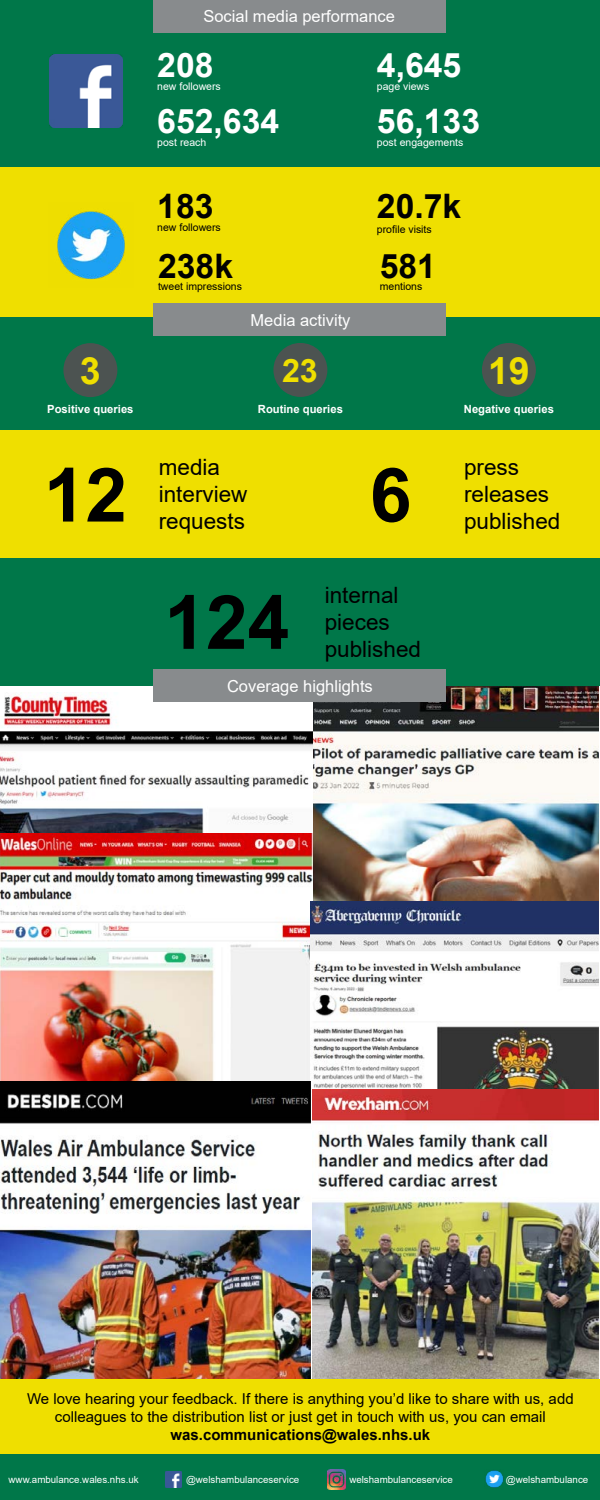
<style>
.page{position:relative;width:600px;height:1500px;background:#fff}
.page>*{position:absolute;margin:0;border:0;box-sizing:border-box;transform-origin:0 0}
.t1{font:700 75px "Arial";color:#000}
.t2{font:700 37.5px "Arial";color:#efdf00}
.t3{font:700 33.75px "Arial";color:#fff}
.t4{font:700 33.75px "Arial";color:#000}
.t5{font:700 32.25px "Arial";color:#efdf00}
.t6{font:22.5px/27px "Arial";color:#000}
.t7{font:16.5px "Arial";color:#fff}
.t8{font:15px/18px "Arial";color:#000;text-align:center}
.t9{font:700 15px "Arial";color:#000}
.t10{font:700 11.25px "Arial";color:#fff}
.t11{font:10.5px "Arial";color:#000}
.t12{font:10.5px "Arial";color:#fff}
.t13{font:9.75px "Arial";color:#fff}
</style>
<div class="page">
<img style="left:312px;top:686px;width:287px;height:216px">
<div style="left:0;top:317px;width:600px;height:113px;background:#007749"></div>
<div style="left:0;top:1454px;width:600px;height:46px;background:#007749"></div>
<div style="left:300px;top:558px;width:300px;height:128px;background:#007749"></div>
<div style="left:0;top:431px;width:300px;height:127px;background:#efdf00"></div>
<img style="left:0;top:693px;width:312px;height:140px">
<div style="left:300px;top:431px;width:300px;height:127px;background:#efdf00"></div>
<div style="left:0;top:558px;width:300px;height:128px;background:#007749"></div>
<div style="left:273px;top:343px;width:54px;height:54px;background:#4c5351;border-radius:50%"></div>
<div style="left:482px;top:343px;width:54px;height:54px;background:#4c5351;border-radius:50%"></div>
<div style="left:63px;top:343px;width:54px;height:54px;background:#4c5351;border-radius:50%"></div>
<div style="left:154px;top:669px;width:292px;height:33px;background:#888b8d"></div>
<img style="left:0;top:833px;width:312px;height:249px">
<img style="left:311px;top:902px;width:288px;height:187px">
<img style="left:0;top:1082px;width:311px;height:297px">
<img style="left:312px;top:1089px;width:287px;height:290px">
<img style="left:485px;top:1470px;width:18px;height:18px">
<svg style="left:165px;top:1471px;width:17px;height:17px"></svg>
<img style="left:166px;top:1472px;width:16px;height:16px">
<img style="left:327px;top:1469px;width:19px;height:20px">
<div style="left:0;top:1379px;width:600px;height:75px;background:#efdf00"></div>
<div style="left:0;top:0;width:600px;height:167px;background:#007749"></div>
<img style="left:50px;top:54px;width:73px;height:74px">
<div style="left:153px;top:0;width:293px;height:32px;background:#888b8d"></div>
<div style="left:0;top:167px;width:600px;height:150px;background:#efdf00"></div>
<img style="left:57px;top:211px;width:68px;height:68px">
<div style="left:153px;top:304px;width:293px;height:32px;background:#888b8d"></div>
<p class="t7" style="left:203px;top:5px;width:193px">Social media performance</p>
<h3 class="t3" style="left:157px;top:42px;width:58px">208</h3>
<p class="t12" style="left:157px;top:79px;width:65px">new followers</p>
<h3 class="t3" style="left:157px;top:97px;width:123px">652,634</h3>
<p class="t12" style="left:157px;top:135px;width:51px">post reach</p>
<h3 class="t4" style="left:157px;top:183px;width:58px">183</h3>
<p class="t11" style="left:157px;top:220px;width:65px">new followers</p>
<h3 class="t4" style="left:158px;top:242px;width:77px">238k</h3>
<p class="t11" style="left:158px;top:279px;width:86px">tweet impressions</p>
<p class="t7" style="left:251px;top:308px;width:101px">Media activity</p>
<h3 class="t3" style="left:377px;top:42px;width:86px">4,645</h3>
<p class="t12" style="left:377px;top:79px;width:54px">page views</p>
<h3 class="t3" style="left:377px;top:97px;width:105px">56,133</h3>
<p class="t12" style="left:377px;top:135px;width:88px">post engagements</p>
<h3 class="t4" style="left:377px;top:183px;width:86px">20.7k</h3>
<p class="t11" style="left:377px;top:222px;width:56px">profile visits</p>
<h3 class="t4" style="left:380px;top:242px;width:58px">581</h3>
<p class="t11" style="left:380px;top:279px;width:44px">mentions</p>
<h2 class="t2" style="left:80px;top:344px;width:22px">3</h2>
<h3 class="t5" style="left:282px;top:348px;width:37px">23</h3>
<h2 class="t2" style="left:488px;top:344px;width:43px">19</h2>
<p class="t10" style="left:47px;top:401px;width:88px">Positive queries</p>
<p class="t10" style="left:258px;top:401px;width:87px">Routine queries</p>
<p class="t10" style="left:464px;top:401px;width:92px">Negative queries</p>
<h3 class="t6" style="left:159px;top:454px;width:90px">media interview requests</h3>
<h3 class="t6" style="left:464px;top:454px;width:98px">press releases published</h3>
<h1 class="t1" style="left:44px;top:442px;width:85px">12</h1>
<h1 class="t1" style="left:370px;top:442px;width:43px">6</h1>
<h3 class="t6" style="left:325px;top:581px;width:98px">internal pieces published</h3>
<p class="t7" style="left:227px;top:674px;width:147px">Coverage highlights</p>
<h1 class="t1" style="left:164px;top:570px;width:127px">124</h1>
<p class="t8" style="left:27px;top:1389px;width:548px">We love hearing your feedback. If there is anything you’d like to share with us, add colleagues to the distribution list or just get in touch with us, you can email</p>
<p class="t9" style="left:171px;top:1424px;width:261px">was.communications@wales.nhs.uk</p>
<p class="t13" style="left:9px;top:1473px;width:132px">www.ambulance.wales.nhs.uk</p>
<p class="t13" style="left:186px;top:1473px;width:115px">@welshambulanceservice</p>
<p class="t13" style="left:349px;top:1473px;width:105px">welshambulanceservice</p>
<p class="t13" style="left:506px;top:1473px;width:84px">@welshambulance</p>
</div>
